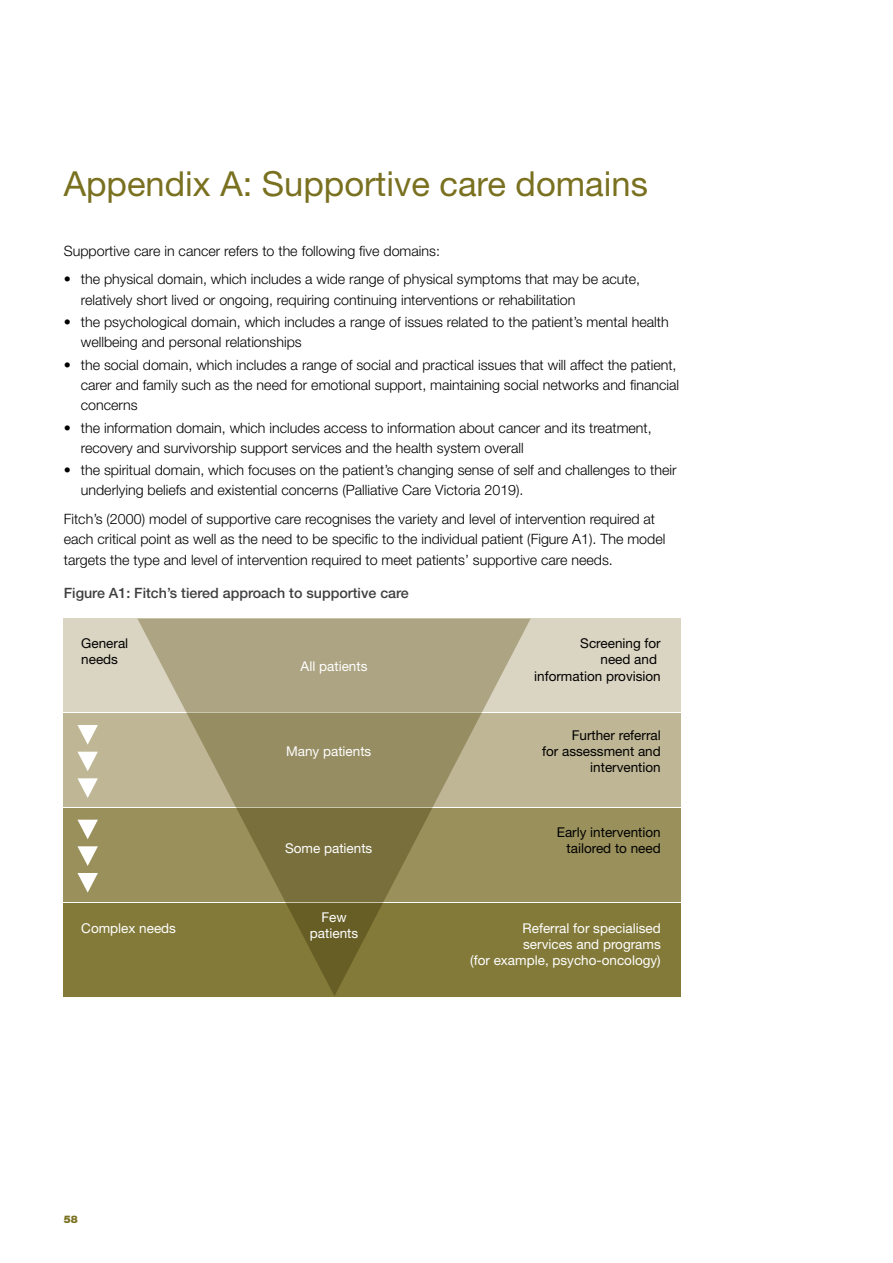
<style>
.page{position:relative;width:893px;height:1263px;background:#fff}
.page>*{position:absolute;margin:0;border:0;box-sizing:border-box;transform-origin:0 0}
.t1{font:34.5px "Helvetica Neue LT";color:#797020}
.t2{font:300 14.25px/20.2px "Helvetica Neue LT";color:#000}
.t3{font:500 14.25px "Helvetica Neue LT";color:#404042}
.t4{font:13.5px/16.2px "Helvetica Neue LT";color:#fff;text-align:right}
.t5{font:13.5px/16.2px "Helvetica Neue LT";color:#000;text-align:right}
.t6{font:900 10.5px "Helvetica Neue LT";color:#797020}
</style>
<div class="page">
<div style="left:64px;top:903px;width:617px;height:93px;background:#837a39"></div>
<div style="left:64px;top:808px;width:617px;height:93px;background:#99905b"></div>
<div style="left:64px;top:713px;width:617px;height:93px;background:#beb694"></div>
<div style="left:64px;top:618px;width:617px;height:94px;background:#dad4c2"></div>
<svg style="left:137px;top:619px;width:394px;height:377px"></svg>
<svg style="left:77px;top:725px;width:21px;height:20px"></svg>
<svg style="left:77px;top:752px;width:21px;height:19px"></svg>
<svg style="left:77px;top:778px;width:21px;height:20px"></svg>
<svg style="left:77px;top:820px;width:21px;height:19px"></svg>
<svg style="left:77px;top:846px;width:21px;height:20px"></svg>
<svg style="left:77px;top:873px;width:21px;height:19px"></svg>
<h1 class="t1" style="left:64px;top:163px;width:586px">Appendix A: Supportive care domains</h1>
<p class="t2" style="left:64px;top:240px;width:378px">Supportive care in cancer refers to the following five domains:</p>
<p class="t2" style="left:81px;top:269px;width:561px;text-indent:-17px">• the physical domain, which includes a wide range of physical symptoms that may be acute, relatively short lived or ongoing, requiring continuing interventions or rehabilitation</p>
<p class="t2" style="left:81px;top:312px;width:589px;text-indent:-17px">• the psychological domain, which includes a range of issues related to the patient’s mental health wellbeing and personal relationships</p>
<p class="t2" style="left:81px;top:354px;width:600px;text-indent:-17px">• the social domain, which includes a range of social and practical issues that will affect the patient, carer and family such as the need for emotional support, maintaining social networks and financial concerns</p>
<p class="t2" style="left:81px;top:417px;width:572px;text-indent:-17px">• the information domain, which includes access to information about cancer and its treatment, recovery and survivorship support services and the health system overall</p>
<p class="t2" style="left:81px;top:460px;width:597px;text-indent:-17px">• the spiritual domain, which focuses on the patient’s changing sense of self and challenges to their underlying beliefs and existential concerns (Palliative Care Victoria 2019).</p>
<p class="t2" style="left:64px;top:509px;width:603px">Fitch’s (2000) model of supportive care recognises the variety and level of intervention required at each critical point as well as the need to be specific to the individual patient (Figure A1). The model targets the type and level of intervention required to meet patients’ supportive care needs.</p>
<p class="t3" style="left:64px;top:584px;width:347px">Figure A1: Fitch’s tiered approach to supportive care</p>
<p class="t5" style="left:81px;top:635px;width:48px;text-align:left">General needs</p>
<p class="t5" style="left:534px;top:635px;width:128px">Screening for<br>need and information provision</p>
<p class="t4" style="left:301px;top:658px;width:68px">All patients</p>
<p class="t4" style="left:81px;top:919px;width:96px">Complex needs</p>
<p class="t6" style="left:64px;top:1212px;width:16px">58</p>
<p class="t4" style="left:286px;top:743px;width:87px">Many patients</p>
<p class="t4" style="left:285px;top:840px;width:89px">Some patients</p>
<p class="t4" style="left:310px;top:909px;width:50px;text-align:center">Few patients</p>
<p class="t5" style="left:542px;top:726px;width:120px">Further referral<br>for assessment and intervention</p>
<p class="t5" style="left:557px;top:823px;width:106px">Early intervention tailored to need</p>
<p class="t4" style="left:470px;top:919px;width:192px">Referral for specialised services and programs<br>(for example, psycho-oncology)</p>
</div>
